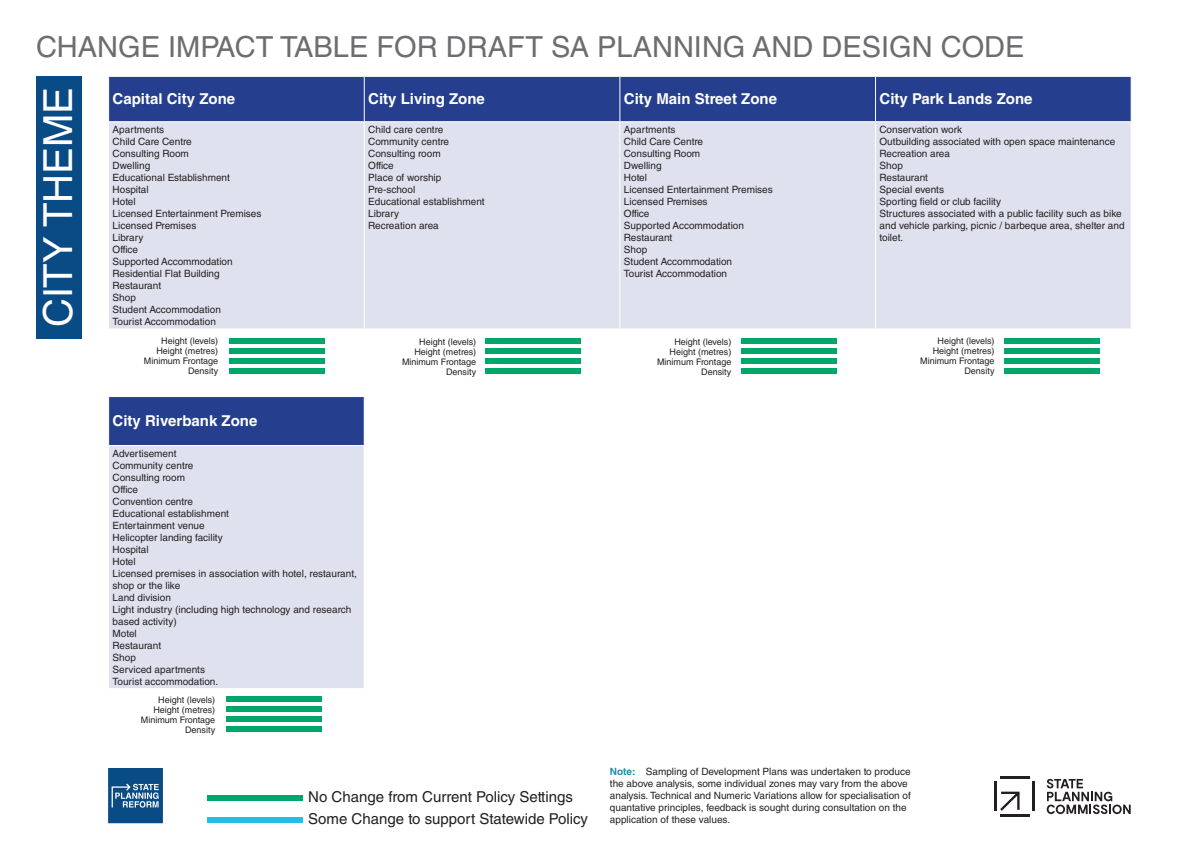
<style>
.page{position:relative;width:1191px;height:842px;background:#fff}
.page>*{position:absolute;margin:0;border:0;box-sizing:border-box;transform-origin:0 0}
.t1{font:40px "Helvetica LT Std";color:#fff}
.t2{font:29px "Helvetica LT Std";color:#6c6d70}
.t3{font:700 15px "Helvetica LT Std";color:#fff}
.t4{font:15px "Helvetica LT Std";color:#231f20}
.t5{font:10px/12px "Helvetica LT Std";color:#231f20}
.t6{font:9px/10px "Helvetica LT Std";color:#231f20;text-align:center}
.s1{font-weight:700;color:#208aab}
</style>
<div class="page">
<div style="left:109px;top:77px;width:1021px;height:44px;background:#253f8e"></div>
<svg style="left:109px;top:122px;width:1021px;height:252px;background:#e3e5ef"></svg>
<svg style="left:109px;top:397px;width:255px;height:291px;background:#c1c6de"></svg>
<hr style="left:364px;top:77px;width:1px;height:44px;background:#fff">
<hr style="left:619px;top:77px;width:1px;height:44px;background:#fff">
<hr style="left:875px;top:77px;width:1px;height:44px;background:#fff">
<hr style="left:364px;top:122px;width:1px;height:206px;background:#fff">
<hr style="left:619px;top:122px;width:1px;height:206px;background:#fff">
<hr style="left:875px;top:122px;width:1px;height:206px;background:#fff">
<hr style="left:108px;top:328px;width:256px;height:1px;background:#fff">
<hr style="left:364px;top:328px;width:256px;height:1px;background:#fff">
<hr style="left:364px;top:329px;width:1px;height:67px;background:#fff">
<hr style="left:620px;top:328px;width:255px;height:1px;background:#fff">
<hr style="left:619px;top:329px;width:1px;height:67px;background:#fff">
<hr style="left:875px;top:328px;width:256px;height:1px;background:#fff">
<hr style="left:875px;top:329px;width:1px;height:67px;background:#fff">
<hr style="left:108px;top:445px;width:256px;height:1px;background:#fff">
<div style="left:229px;top:339px;width:96px;height:5px;background:#00a66a"></div>
<div style="left:229px;top:349px;width:96px;height:5px;background:#00a66a"></div>
<div style="left:229px;top:359px;width:96px;height:5px;background:#00a66a"></div>
<div style="left:229px;top:369px;width:96px;height:5px;background:#00a66a"></div>
<div style="left:485px;top:339px;width:96px;height:5px;background:#00a66a"></div>
<div style="left:485px;top:349px;width:96px;height:5px;background:#00a66a"></div>
<div style="left:485px;top:359px;width:96px;height:5px;background:#00a66a"></div>
<div style="left:485px;top:369px;width:96px;height:5px;background:#00a66a"></div>
<div style="left:226px;top:696px;width:96px;height:6px;background:#00a66a"></div>
<div style="left:226px;top:706px;width:96px;height:6px;background:#00a66a"></div>
<div style="left:226px;top:716px;width:96px;height:6px;background:#00a66a"></div>
<div style="left:226px;top:726px;width:96px;height:6px;background:#00a66a"></div>
<div style="left:741px;top:339px;width:96px;height:5px;background:#00a66a"></div>
<div style="left:741px;top:349px;width:96px;height:5px;background:#00a66a"></div>
<div style="left:741px;top:359px;width:96px;height:5px;background:#00a66a"></div>
<div style="left:741px;top:369px;width:96px;height:5px;background:#00a66a"></div>
<div style="left:1003px;top:339px;width:96px;height:5px;background:#00a66a"></div>
<div style="left:1003px;top:349px;width:96px;height:5px;background:#00a66a"></div>
<div style="left:1003px;top:359px;width:96px;height:5px;background:#00a66a"></div>
<div style="left:1003px;top:369px;width:96px;height:5px;background:#00a66a"></div>
<svg style="left:108px;top:768px;width:55px;height:55px;background:#286294"></svg>
<div style="left:36px;top:76px;width:46px;height:263px;background:#094b85"></div>
<div style="left:207px;top:817px;width:96px;height:5px;background:#22bfe2"></div>
<div style="left:207px;top:795px;width:96px;height:5px;background:#00a66a"></div>
<hr style="left:1032px;top:782px;width:2px;height:29px;background:#231f20">
<hr style="left:994px;top:782px;width:2px;height:29px;background:#231f20">
<hr style="left:999px;top:776px;width:30px;height:3px;background:#231f20">
<svg style="left:1000px;top:792px;width:19px;height:19px"></svg>
<hr style="left:999px;top:814px;width:30px;height:2px;background:#231f20">
<svg style="left:1046px;top:779px;width:84px;height:35px"></svg>
<p class="t2" style="left:36px;top:30px;width:990px">CHANGE IMPACT TABLE FOR DRAFT SA PLANNING AND DESIGN CODE</p>
<p class="t1" style="left:35px;top:327px;width:241px;rotate:-90deg">CITY THEME</p>
<p class="t3" style="left:113px;top:90px;width:124px">Capital City Zone</p>
<p class="t3" style="left:368px;top:90px;width:118px">City Living Zone</p>
<p class="t3" style="left:624px;top:90px;width:155px">City Main Street Zone</p>
<p class="t3" style="left:879px;top:90px;width:154px">City Park Lands Zone</p>
<p class="t5" style="left:113px;top:123px;width:53px">Apartments</p>
<p class="t5" style="left:113px;top:135px;width:81px">Child Care Centre</p>
<p class="t5" style="left:113px;top:147px;width:78px">Consulting Room</p>
<p class="t5" style="left:113px;top:159px;width:39px">Dwelling</p>
<p class="t5" style="left:113px;top:171px;width:119px">Educational Establishment</p>
<p class="t5" style="left:113px;top:183px;width:38px">Hospital</p>
<p class="t5" style="left:113px;top:195px;width:25px">Hotel</p>
<p class="t5" style="left:113px;top:207px;width:150px">Licensed Entertainment Premises</p>
<p class="t5" style="left:113px;top:219px;width:85px">Licensed Premises</p>
<p class="t5" style="left:113px;top:231px;width:32px">Library</p>
<p class="t5" style="left:113px;top:243px;width:27px">Office</p>
<p class="t5" style="left:113px;top:255px;width:122px">Supported Accommodation</p>
<p class="t5" style="left:113px;top:267px;width:109px">Residential Flat Building</p>
<p class="t5" style="left:113px;top:279px;width:50px">Restaurant</p>
<p class="t5" style="left:113px;top:291px;width:25px">Shop</p>
<p class="t5" style="left:113px;top:303px;width:110px">Student Accommodation</p>
<p class="t5" style="left:113px;top:315px;width:105px">Tourist Accommodation</p>
<p class="t5" style="left:368px;top:123px;width:77px">Child care centre</p>
<p class="t5" style="left:368px;top:135px;width:82px">Community centre</p>
<p class="t5" style="left:368px;top:147px;width:74px">Consulting room</p>
<p class="t5" style="left:368px;top:159px;width:27px">Office</p>
<p class="t5" style="left:368px;top:171px;width:75px">Place of worship</p>
<p class="t5" style="left:368px;top:183px;width:49px">Pre-school</p>
<p class="t5" style="left:368px;top:195px;width:118px">Educational establishment</p>
<p class="t5" style="left:368px;top:207px;width:32px">Library</p>
<p class="t5" style="left:368px;top:219px;width:72px">Recreation area</p>
<p class="t5" style="left:879px;top:123px;width:84px">Conservation work</p>
<p class="t5" style="left:879px;top:135px;width:237px">Outbuilding associated with open space maintenance</p>
<p class="t5" style="left:879px;top:147px;width:72px">Recreation area</p>
<p class="t5" style="left:879px;top:159px;width:25px">Shop</p>
<p class="t5" style="left:879px;top:171px;width:50px">Restaurant</p>
<p class="t5" style="left:879px;top:183px;width:66px">Special events</p>
<p class="t5" style="left:879px;top:195px;width:123px">Sporting field or club facility</p>
<p class="t5" style="left:879px;top:207px;width:246px">Structures associated with a public facility such as bike and vehicle parking, picnic / barbeque area, shelter and toilet.</p>
<p class="t5" style="left:624px;top:123px;width:53px">Apartments</p>
<p class="t5" style="left:624px;top:135px;width:81px">Child Care Centre</p>
<p class="t5" style="left:624px;top:147px;width:78px">Consulting Room</p>
<p class="t5" style="left:624px;top:159px;width:39px">Dwelling</p>
<p class="t5" style="left:624px;top:171px;width:25px">Hotel</p>
<p class="t5" style="left:624px;top:183px;width:150px">Licensed Entertainment Premises</p>
<p class="t5" style="left:624px;top:195px;width:85px">Licensed Premises</p>
<p class="t5" style="left:624px;top:207px;width:27px">Office</p>
<p class="t5" style="left:624px;top:219px;width:122px">Supported Accommodation</p>
<p class="t5" style="left:624px;top:231px;width:50px">Restaurant</p>
<p class="t5" style="left:624px;top:243px;width:25px">Shop</p>
<p class="t5" style="left:624px;top:255px;width:110px">Student Accommodation</p>
<p class="t5" style="left:624px;top:267px;width:105px">Tourist Accommodation</p>
<p class="t6" style="left:156px;top:336px;width:63px">Height (levels)<br>Height (metres)</p>
<p class="t6" style="left:144px;top:356px;width:76px">Minimum Frontage</p>
<p class="t6" style="left:188px;top:366px;width:32px">Density</p>
<p class="t3" style="left:113px;top:412px;width:146px">City Riverbank Zone</p>
<p class="t5" style="left:113px;top:447px;width:65px">Advertisement</p>
<p class="t5" style="left:113px;top:459px;width:82px">Community centre</p>
<p class="t5" style="left:113px;top:471px;width:74px">Consulting room</p>
<p class="t5" style="left:113px;top:483px;width:27px">Office</p>
<p class="t5" style="left:113px;top:495px;width:82px">Convention centre</p>
<p class="t5" style="left:113px;top:507px;width:118px">Educational establishment</p>
<p class="t5" style="left:113px;top:519px;width:94px">Entertainment venue</p>
<p class="t5" style="left:113px;top:531px;width:112px">Helicopter landing facility</p>
<p class="t5" style="left:113px;top:543px;width:38px">Hospital</p>
<p class="t5" style="left:113px;top:555px;width:25px">Hotel</p>
<p class="t5" style="left:113px;top:567px;width:246px">Licensed premises in association with hotel, restaurant, shop or the like</p>
<p class="t5" style="left:113px;top:591px;width:60px">Land division</p>
<p class="t5" style="left:113px;top:603px;width:240px">Light industry (including high technology and research based activity)</p>
<p class="t5" style="left:113px;top:627px;width:26px">Motel</p>
<p class="t5" style="left:113px;top:639px;width:50px">Restaurant</p>
<p class="t5" style="left:113px;top:651px;width:25px">Shop</p>
<p class="t5" style="left:113px;top:663px;width:94px">Serviced apartments</p>
<p class="t5" style="left:113px;top:675px;width:107px">Tourist accommodation.</p>
<p class="t6" style="left:153px;top:695px;width:63px">Height (levels)<br>Height (metres)</p>
<p class="t6" style="left:141px;top:715px;width:76px">Minimum Frontage</p>
<p class="t6" style="left:185px;top:725px;width:32px">Density</p>
<p class="t6" style="left:414px;top:337px;width:63px">Height (levels)<br>Height (metres)</p>
<p class="t6" style="left:402px;top:357px;width:76px">Minimum Frontage</p>
<p class="t6" style="left:446px;top:367px;width:32px">Density</p>
<p class="t4" style="left:308px;top:788px;width:266px">No Change from Current Policy Settings</p>
<p class="t4" style="left:308px;top:810px;width:281px">Some Change to support Statewide Policy</p>
<p class="t6" style="left:669px;top:337px;width:63px">Height (levels)<br>Height (metres)</p>
<p class="t6" style="left:657px;top:357px;width:76px">Minimum Frontage</p>
<p class="t6" style="left:701px;top:367px;width:32px">Density</p>
<p class="t6" style="left:932px;top:336px;width:63px">Height (levels)<br>Height (metres)</p>
<p class="t6" style="left:920px;top:356px;width:76px">Minimum Frontage</p>
<p class="t6" style="left:964px;top:366px;width:32px">Density</p>
<p class="t5" style="left:610px;top:765px;width:302px"><span class="s1">Note:</span> Sampling of Development Plans was undertaken to produce the above analysis, some individual zones may vary from the above analysis. Technical and Numeric Variations allow for specialisation of quantative principles, feedback is sought during consultation on the application of these values.</p>
</div>
